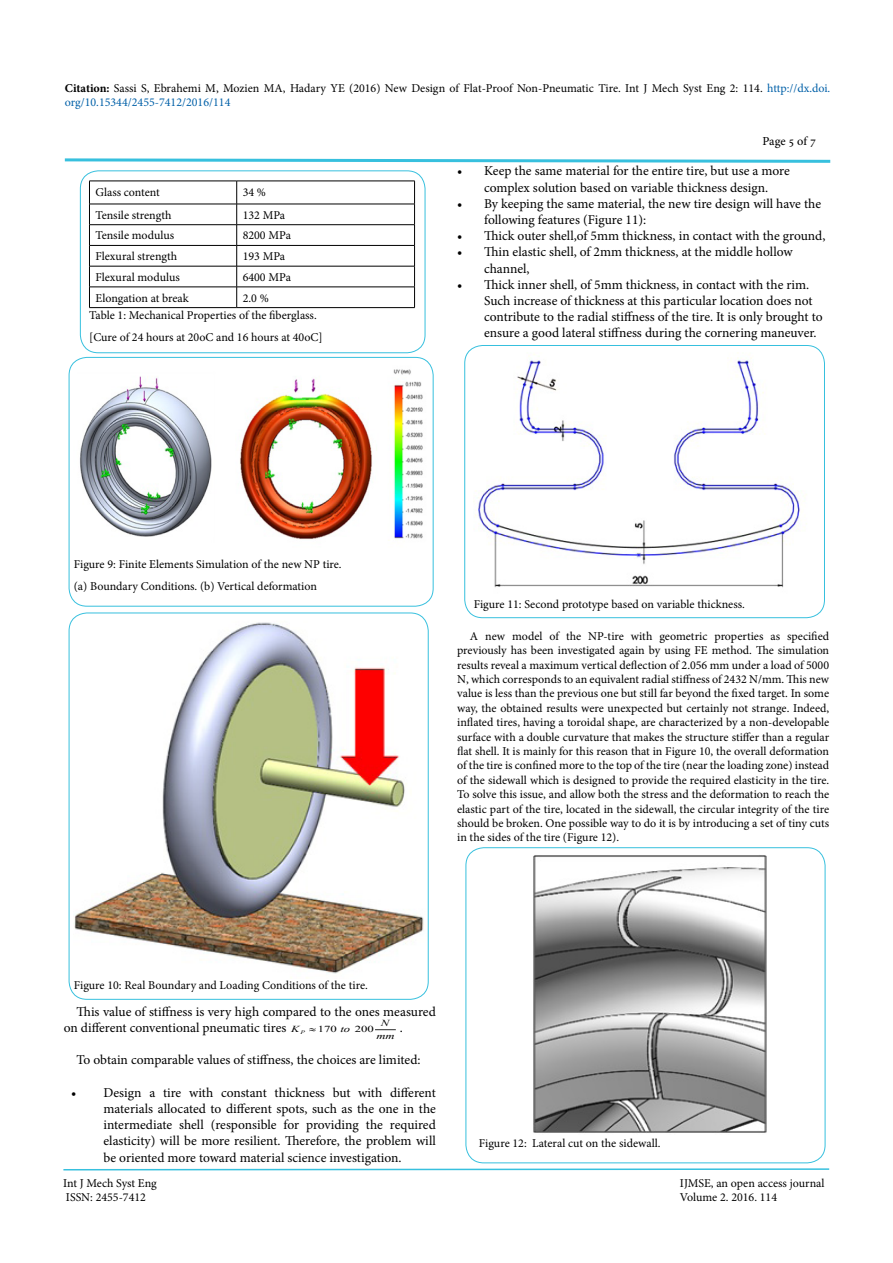
<style>
.page{position:relative;width:893px;height:1263px;background:#fff}
.page>*{position:absolute;margin:0;border:0;box-sizing:border-box;transform-origin:0 0}
.t1{font:13.5px/16.2px "Minion Pro";color:#000}
.t2{font:12px/14.4px "Minion Pro";color:#000}
.t3{font:12px "Adobe Hebrew";letter-spacing:-.01em;color:#000}
.t4{font:9.15px "Times New Roman";color:#000;scale:1.38 1}
.t5{font:italic 9.15px "Times New Roman";color:#000;scale:1.38 1}
.t6{font:italic 5.25px "Times New Roman";color:#000;scale:1.38 1}
.s1{font-weight:700}
.s2{color:#0060a8}
.s3{font-style:italic}
</style>
<div class="page">
<svg style="left:63px;top:1168px;width:767px;height:3px"></svg>
<svg style="left:64px;top:158px;width:767px;height:5px"></svg>
<hr style="left:89px;top:181px;width:148px;height:1px;background:#000">
<hr style="left:237px;top:181px;width:178px;height:1px;background:#000">
<hr style="left:89px;top:204px;width:148px;height:1px;background:#000">
<hr style="left:237px;top:204px;width:178px;height:1px;background:#000">
<hr style="left:89px;top:224px;width:148px;height:1px;background:#000">
<hr style="left:237px;top:224px;width:178px;height:1px;background:#000">
<hr style="left:89px;top:245px;width:148px;height:1px;background:#000">
<hr style="left:237px;top:245px;width:178px;height:1px;background:#000">
<hr style="left:89px;top:266px;width:148px;height:1px;background:#000">
<hr style="left:237px;top:266px;width:178px;height:1px;background:#000">
<hr style="left:89px;top:287px;width:148px;height:1px;background:#000">
<svg style="left:89px;top:181px;width:1px;height:126px"></svg>
<hr style="left:237px;top:287px;width:178px;height:1px;background:#000">
<svg style="left:236px;top:181px;width:1px;height:126px"></svg>
<svg style="left:414px;top:181px;width:1px;height:126px"></svg>
<hr style="left:89px;top:307px;width:148px;height:1px;background:#000">
<hr style="left:237px;top:307px;width:178px;height:1px;background:#000">
<div style="left:80px;top:171px;width:345px;height:182px;border:1px solid #37c0de;border-radius:18px"></div>
<img style="left:80px;top:369px;width:343px;height:172px">
<div style="left:69px;top:357px;width:364px;height:249px;border:1px solid #37c0de;border-radius:18px"></div>
<img style="left:74px;top:618px;width:354px;height:356px">
<div style="left:69px;top:613px;width:359px;height:386px;border:1px solid #37c0de;border-radius:18px"></div>
<svg style="left:376px;top:1029px;width:19px;height:1px"></svg>
<img style="left:475px;top:354px;width:332px;height:234px">
<div style="left:465px;top:345px;width:360px;height:273px;border:1px solid #37c0de;border-radius:18px"></div>
<img style="left:533px;top:855px;width:234px;height:278px">
<div style="left:466px;top:847px;width:359px;height:316px;border:1px solid #37c0de;border-radius:18px"></div>
<p class="t2" style="left:65px;top:81px;width:767px"><span class="s1">Citation:</span> Sassi S, Ebrahemi M, Mozien MA, Hadary YE (2016) New Design of Flat-Proof Non-Pneumatic Tire. Int J Mech Syst Eng 2: 114. <span class="s2">http://dx.doi. org/10.15344/2455-7412/2016/114</span></p>
<p class="t3" style="left:763px;top:134px;width:55px">Page 5 of 7</p>
<p class="t2" style="left:95px;top:185px;width:66px">Glass content</p>
<p class="t2" style="left:243px;top:185px;width:25px">34 %</p>
<p class="t2" style="left:95px;top:208px;width:78px">Tensile strength</p>
<p class="t2" style="left:243px;top:208px;width:44px">132 MPa</p>
<p class="t2" style="left:95px;top:228px;width:80px">Tensile modulus</p>
<p class="t2" style="left:243px;top:228px;width:50px">8200 MPa</p>
<p class="t2" style="left:95px;top:249px;width:83px">Flexural strength</p>
<p class="t2" style="left:243px;top:249px;width:44px">193 MPa</p>
<p class="t2" style="left:95px;top:270px;width:86px">Flexural modulus</p>
<p class="t2" style="left:243px;top:270px;width:50px">6400 MPa</p>
<p class="t2" style="left:95px;top:291px;width:95px">Elongation at break</p>
<p class="t1" style="left:457px;top:163px;width:334px;text-align:center">• Keep the same material for the entire tire, but use a more complex solution based on variable thickness design.</p>
<p class="t1" style="left:484px;top:195px;width:339px;text-indent:-27px">• By keeping the same material, the new tire design will have the following features (Figure 11):</p>
<p class="t1" style="left:457px;top:228px;width:370px">• Thick outer shell,of 5mm thickness, in contact with the ground,</p>
<p class="t1" style="left:484px;top:244px;width:310px;text-indent:-27px">• Thin elastic shell, of 2mm thickness, at the middle hollow channel,</p>
<p class="t1" style="left:484px;top:276px;width:340px;text-indent:-27px">• Thick inner shell, of 5mm thickness, in contact with the rim.<br>Such increase of thickness at this particular location does not contribute to the radial stiffness of the tire. It is only brought to ensure a good lateral stiffness during the cornering maneuver.</p>
<p class="t2" style="left:89px;top:289px;width:229px;line-height:17.5px;text-indent:153px">2.0 %<br>Table 1: Mechanical Properties of the fiberglass.</p>
<p class="t2" style="left:89px;top:330px;width:235px">[Cure of 24 hours at 20oC and 16 hours at 40oC]</p>
<p class="t2" style="left:74px;top:553px;width:269px;line-height:21.6px">Figure 9: Finite Elements Simulation of the new NP tire. (a) Boundary Conditions. (b) Vertical deformation</p>
<p class="t2" style="left:474px;top:597px;width:273px">Figure 11: Second prototype based on variable thickness.</p>
<p class="t2" style="left:457px;top:629px;width:374px;text-align:justify;text-indent:13px">A new model of the NP-tire with geometric properties as specified previously has been investigated again by using FE method. The simulation results reveal a maximum vertical deflection of 2.056 mm under a load of 5000<br>N, which corresponds to an equivalent radial stiffness of 2432 N/mm. This new value is less than the previous one but still far beyond the fixed target. In some way, the obtained results were unexpected but certainly not strange. Indeed, inflated tires, having a toroidal shape, are characterized by a non-developable surface with a double curvature that makes the structure stiffer than a regular flat shell. It is mainly for this reason that in Figure 10, the overall deformation of the tire is confined more to the top of the tire (near the loading zone) instead of the sidewall which is designed to provide the required elasticity in the tire.<br>To solve this issue, and allow both the stress and the deformation to reach the elastic part of the tire, located in the sidewall, the circular integrity of the tire should be broken. One possible way to do it is by introducing a set of tiny cuts in the sides of the tire (Figure 12).</p>
<p class="t2" style="left:74px;top:978px;width:295px">Figure 10: Real Boundary and Loading Conditions of the tire.</p>
<p class="t6" style="left:300px;top:1029px;width:5px">P</p>
<p class="t1" style="left:64px;top:1003px;width:374px;text-indent:13px">This value of stiffness is very high compared to the ones measured on different conventional pneumatic tires</p>
<p class="t5" style="left:381px;top:1017px;width:8px">N</p>
<p class="t4" style="left:309px;top:1023px;width:31px">≈170 <span class="s3">to</span></p>
<p class="t4" style="left:355px;top:1023px;width:15px">200</p>
<p class="t5" style="left:291px;top:1023px;width:8px">K</p>
<p class="t1" style="left:400px;top:1019px;width:5px">.</p>
<p class="t1" style="left:77px;top:1052px;width:345px">To obtain comparable values of stiffness, the choices are limited:</p>
<p class="t1" style="left:104px;top:1084px;width:334px;text-align:justify;text-indent:-32px">• Design a tire with constant thickness but with different materials allocated to different spots, such as the one in the intermediate shell (responsible for providing the required elasticity) will be more resilient. Therefore, the problem will be oriented more toward material science investigation.</p>
<p class="t2" style="left:63px;top:1176px;width:95px">Int J Mech Syst Eng</p>
<p class="t2" style="left:680px;top:1176px;width:146px">IJMSE, an open access journal</p>
<p class="t2" style="left:66px;top:1190px;width:82px">ISSN: 2455-7412</p>
<p class="t2" style="left:680px;top:1190px;width:99px">Volume 2. 2016. 114</p>
<p class="t5" style="left:376px;top:1030px;width:15px">mm</p>
<p class="t2" style="left:479px;top:1136px;width:183px">Figure 12: Lateral cut on the sidewall.</p>
</div>
